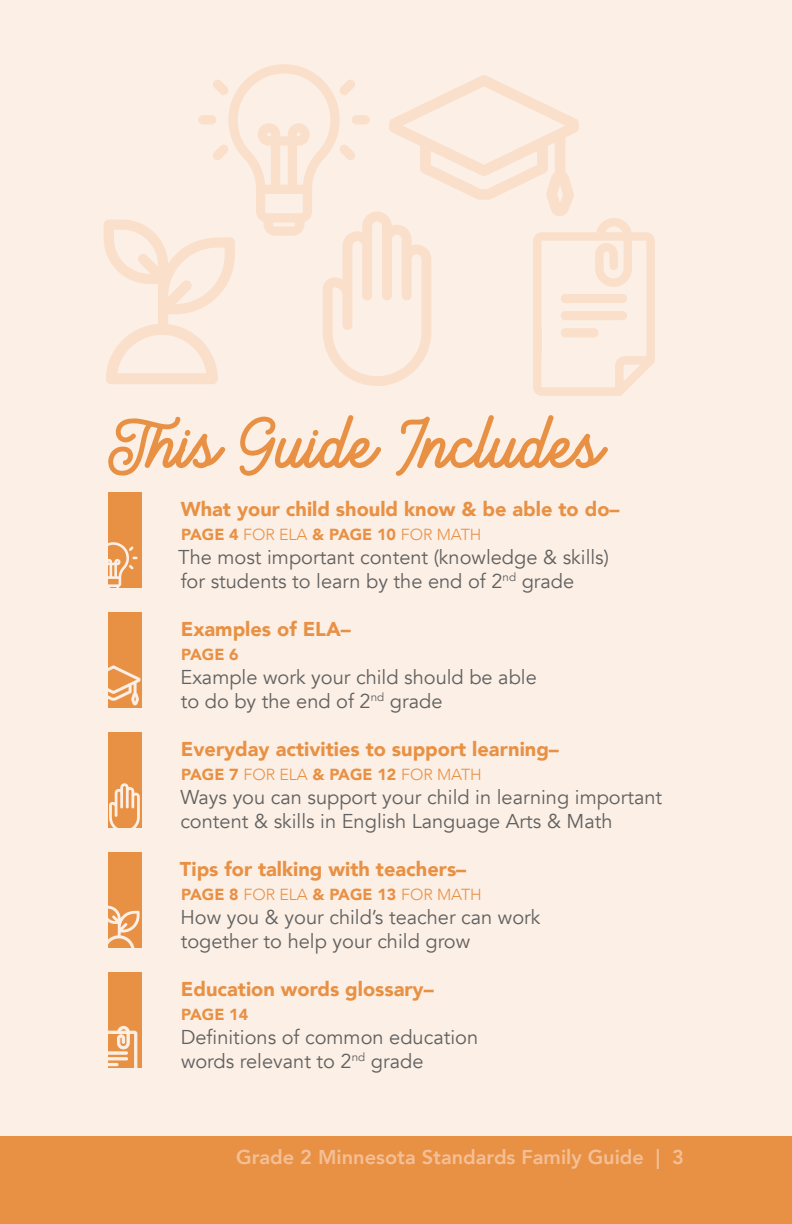
<style>
.page{position:relative;width:792px;height:1224px;background:#fcefe5}
.page>*{position:absolute;margin:0;border:0;box-sizing:border-box;transform-origin:0 0}
.t1{font:60px "Brandon Smith";letter-spacing:-.01em;color:#e89145}
.Table_of_Contents{font:20px/24px "Avenir";color:#616161}
.Table_of_Contents_Nu{font:900 20px "Avenir";color:#e89145}
.t2{font:800 20px "Avenir";color:#f5bf96}
.Table_of_Contents-2{font:900 20px "Avenir";color:#e89145}
.Table_of_Contents_Nu-2{font:300 16px "Avenir";color:#e89145}
.Table_of_Contents-3{font:900 16px "Avenir";color:#e89145}
.Table_of_Contents_Nu-3{font:900 16px "Avenir";color:#e89145}
.s1{font-weight:900}
</style>
<div class="page">
<div style="left:0;top:1136px;width:792px;height:88px;background:#e89145"></div>
<div style="left:108px;top:492px;width:34px;height:96px;background:#e89145"></div>
<div style="left:108px;top:732px;width:34px;height:96px;background:#e89145"></div>
<div style="left:108px;top:612px;width:34px;height:96px;background:#e89145"></div>
<div style="left:108px;top:852px;width:34px;height:96px;background:#e89145"></div>
<div style="left:108px;top:972px;width:34px;height:96px;background:#e89145"></div>
<svg style="left:109px;top:783px;width:31px;height:45px"></svg>
<svg style="left:108px;top:542px;width:30px;height:46px"></svg>
<svg style="left:108px;top:906px;width:32px;height:42px"></svg>
<svg style="left:108px;top:665px;width:32px;height:40px"></svg>
<svg style="left:108px;top:1026px;width:29px;height:42px"></svg>
<svg style="left:104px;top:64px;width:551px;height:332px"></svg>
<div style="left:562px;top:295px;width:64px;height:7px;background:#fadfcb;border-radius:4px"></div>
<div style="left:561px;top:294px;width:66px;height:9px;border:2px solid #fadfcb;border-radius:4px"></div>
<div style="left:562px;top:312px;width:64px;height:7px;background:#fadfcb;border-radius:4px"></div>
<div style="left:561px;top:311px;width:66px;height:9px;border:2px solid #fadfcb;border-radius:4px"></div>
<div style="left:562px;top:329px;width:36px;height:8px;background:#fadfcb;border-radius:4px"></div>
<div style="left:561px;top:328px;width:37px;height:9px;border:2px solid #fadfcb;border-radius:4px"></div>
<p class="t1" style="left:108px;top:399px;width:496px">This Guide Includes</p>
<p class="Table_of_Contents_Nu" style="left:181px;top:492px;width:440px">What your child should know &amp; be able to do–</p>
<p class="Table_of_Contents_Nu-2" style="left:181px;top:525px;width:302px"><span class="s1">PAGE 4</span> FOR ELA <span class="s1">&amp; PAGE 10</span> FOR MATH</p>
<p class="Table_of_Contents" style="left:178px;top:545px;width:432px">The most important content (knowledge &amp; skills) for students to learn by the end of 2<sup>nd</sup> grade</p>
<p class="Table_of_Contents_Nu" style="left:181px;top:612px;width:171px">Examples of ELA–</p>
<p class="Table_of_Contents_Nu-3" style="left:181px;top:641px;width:59px">PAGE 6</p>
<p class="Table_of_Contents" style="left:180px;top:665px;width:358px">Example work your child should be able to do by the end of 2<sup>nd</sup> grade</p>
<p class="Table_of_Contents_Nu" style="left:181px;top:732px;width:380px">Everyday activities to support learning–</p>
<p class="Table_of_Contents_Nu-2" style="left:181px;top:765px;width:302px"><span class="s1">PAGE 7</span> FOR ELA <span class="s1">&amp; PAGE 12</span> FOR MATH</p>
<p class="Table_of_Contents" style="left:180px;top:785px;width:483px">Ways you can support your child in learning important content &amp; skills in English Language Arts &amp; Math</p>
<p class="Table_of_Contents_Nu" style="left:180px;top:852px;width:288px">Tips for talking with teachers–</p>
<p class="Table_of_Contents_Nu-2" style="left:181px;top:885px;width:302px"><span class="s1">PAGE 8</span> FOR ELA <span class="s1">&amp; PAGE 13</span> FOR MATH</p>
<p class="Table_of_Contents" style="left:180px;top:905px;width:362px">How you &amp; your child’s teacher can work together to help your child grow</p>
<p class="Table_of_Contents-2" style="left:181px;top:972px;width:254px">Education words glossary–</p>
<p class="Table_of_Contents-3" style="left:181px;top:1001px;width:68px">PAGE 14</p>
<p class="Table_of_Contents" style="left:181px;top:1025px;width:299px">Definitions of common education words relevant to 2<sup>nd</sup> grade</p>
<p class="t2" style="left:236px;top:1141px;width:449px">Grade 2 Minnesota Standards Family Guide | 3</p>
</div>
